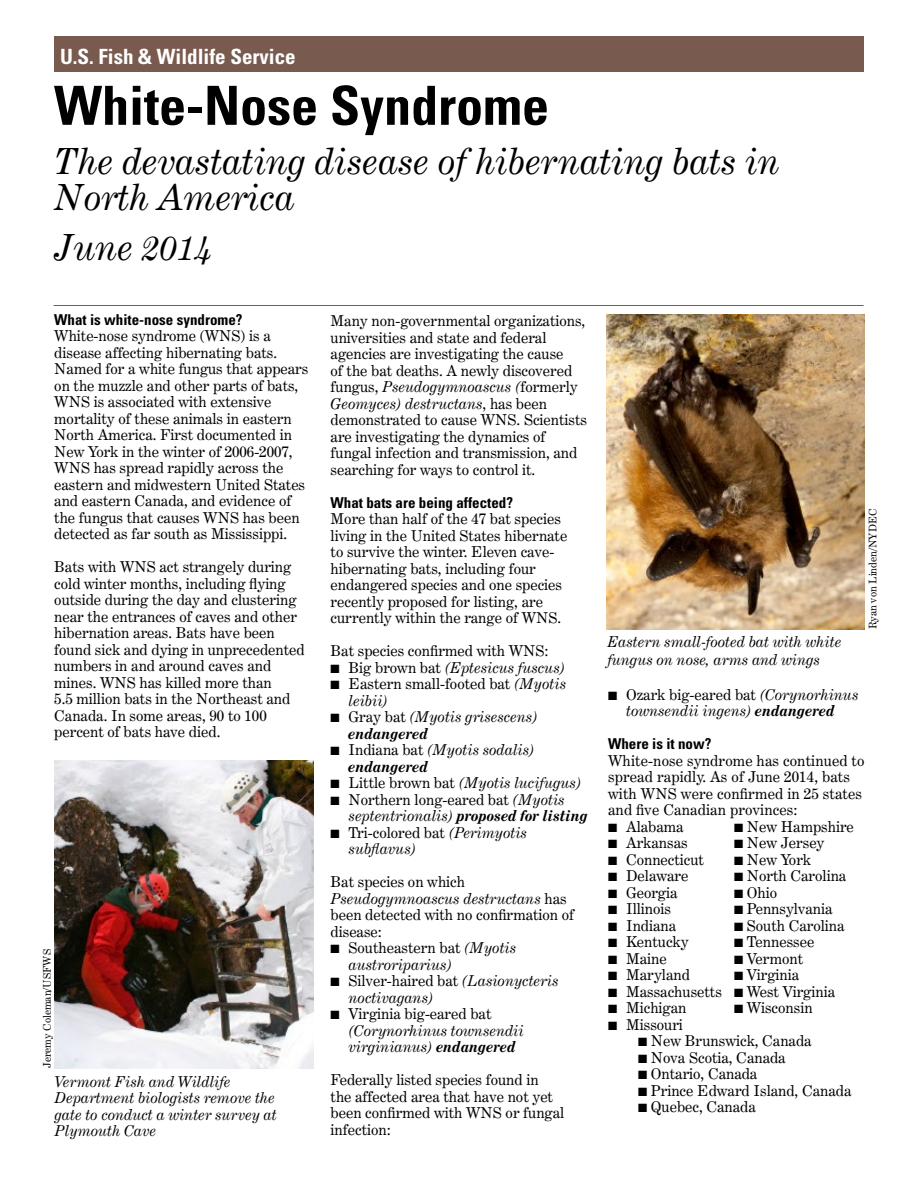
<style>
.page{position:relative;width:918px;height:1188px;background:#fff}
.page>*{position:absolute;margin:0;border:0;box-sizing:border-box;transform-origin:0 0}
.t1{font:700 condensed 54px "Univers";color:#000}
.t2{font:italic 36px/36px "Century Expanded BT";color:#000}
.t3{font:700 condensed 21px "Univers";color:#fff}
.t4{font:15px/16.5px "Century Expanded BT";color:#000}
.t5{font:italic 15px/16.5px "Century Expanded BT";color:#000}
.t6{font:700 condensed 15px "Univers";color:#000}
.t7{font:10.5px "Century Expanded BT";color:#000}
.s1{font-style:italic}
.s2{font-style:normal}
.s3{font-weight:700}
</style>
<div class="page">
<div style="left:54px;top:36px;width:810px;height:36px;background:#795a4e"></div>
<hr style="left:54px;top:305px;width:810px;height:1px;background:#795a4e">
<img style="left:55px;top:760px;width:258px;height:308px">
<img style="left:607px;top:314px;width:258px;height:315px">
<h3 class="t3" style="left:60px;top:44px;width:237px">U.S. Fish &amp; Wildlife Service</h3>
<h1 class="t1" style="left:54px;top:72px;width:496px">White-Nose Syndrome</h1>
<h2 class="t2" style="left:54px;top:143px;width:727px">The devastating disease of hibernating bats in<br>North America</h2>
<h2 class="t2" style="left:54px;top:229px;width:160px">June 2014</h2>
<p class="t6" style="left:54px;top:310px;width:190px">What is white-nose syndrome?</p>
<p class="t4" style="left:54px;top:327px;width:256px">White-nose syndrome (WNS) is a disease affecting hibernating bats.<br>Named for a white fungus that appears on the muzzle and other parts of bats, WNS is associated with extensive mortality of these animals in eastern North America. First documented in New York in the winter of 2006-2007, WNS has spread rapidly across the eastern and midwestern United States and eastern Canada, and evidence of the fungus that causes WNS has been detected as far south as Mississippi.</p>
<p class="t4" style="left:54px;top:558px;width:252px">Bats with WNS act strangely during cold winter months, including flying outside during the day and clustering near the entrances of caves and other hibernation areas. Bats have been found sick and dying in unprecedented numbers in and around caves and mines. WNS has killed more than<br>5.5 million bats in the Northeast and Canada. In some areas, 90 to 100 percent of bats have died.</p>
<p class="t7" style="left:41px;top:1068px;width:120px;rotate:-90deg">Jeremy Coleman/USFWS</p>
<p class="t5" style="left:55px;top:1073px;width:224px">Vermont Fish and Wildlife<br>Department biologists remove the gate to conduct a winter survey at<br>Plymouth Cave</p>
<p class="t4" style="left:331px;top:312px;width:258px">Many non-governmental organizations, universities and state and federal agencies are investigating the cause<br>of the bat deaths. A newly discovered fungus, <span class="s1">Pseudogymnoascus (</span>formerly <span class="s1">Geomyces) destructans</span>, has been demonstrated to cause WNS. Scientists are investigating the dynamics of fungal infection and transmission, and searching for ways to control it.</p>
<p class="t6" style="left:331px;top:493px;width:184px">What bats are being affected?</p>
<p class="t4" style="left:331px;top:510px;width:238px">More than half of the 47 bat species living in the United States hibernate to survive the winter. Eleven cave&shy;hibernating bats, including four endangered species and one species recently proposed for listing, are currently within the range of WNS.</p>
<p class="t4" style="left:331px;top:642px;width:220px">Bat species confirmed with WNS:</p>
<p class="t5" style="left:331px;top:659px;width:236px">■ <span class="s2">Big brown bat</span> (Eptesicus fuscus)</p>
<p class="t4" style="left:349px;top:675px;width:219px;text-indent:-18px">■ Eastern small-footed bat <span class="s1">(Myotis leibii)</span></p>
<p class="t5" style="left:349px;top:708px;width:191px;text-indent:-18px">■ <span class="s2">Gray bat</span> (Myotis grisescens) <span class="s3">endangered</span></p>
<p class="t5" style="left:349px;top:741px;width:188px;text-indent:-18px">■ <span class="s2">Indiana bat</span> (Myotis sodalis) <span class="s3">endangered</span></p>
<p class="t5" style="left:331px;top:774px;width:252px">■ <span class="s2">Little brown bat</span> (Myotis lucifugus)</p>
<p class="t5" style="left:349px;top:791px;width:241px;text-indent:-18px">■ <span class="s2">Northern long-eared bat</span> (Myotis septentrionalis) <span class="s3">proposed for listing</span></p>
<p class="t5" style="left:349px;top:824px;width:180px;text-indent:-18px">■ <span class="s2">Tri-colored bat</span> (Perimyotis subflavus)</p>
<p class="t4" style="left:331px;top:873px;width:245px">Bat species on which<br><span class="s1">Pseudogymnoascus destructans</span> has been detected with no confirmation of disease:</p>
<p class="t5" style="left:349px;top:939px;width:169px;text-indent:-18px">■ <span class="s2">Southeastern bat</span> (Myotis austroriparius)</p>
<p class="t5" style="left:349px;top:972px;width:211px;text-indent:-18px">■ <span class="s2">Silver-haired bat</span> (Lasionycteris noctivagans)</p>
<p class="t5" style="left:349px;top:1005px;width:177px;text-indent:-18px">■ <span class="s2">Virginia big-eared bat </span>(Corynorhinus townsendii virginianus) <span class="s3">endangered</span></p>
<p class="t4" style="left:331px;top:1071px;width:235px">Federally listed species found in<br>the affected area that have not yet been confirmed with WNS or fungal infection:</p>
<p class="t5" style="left:607px;top:633px;width:235px;line-height:18px">Eastern small-footed bat with white fungus on nose, arms and wings</p>
<p class="t7" style="left:866px;top:629px;width:122px;rotate:-90deg">Ryan von Linden/NYDEC</p>
<p class="t5" style="left:608px;top:686px;width:252px;text-align:center">■ <span class="s2">Ozark big-eared bat</span> (Corynorhinus townsendii ingens) <span class="s3">endangered</span></p>
<p class="t6" style="left:608px;top:735px;width:105px">Where is it now?</p>
<p class="t4" style="left:608px;top:752px;width:258px">White-nose syndrome has continued to spread rapidly. As of June 2014, bats with WNS were confirmed in 25 states and five Canadian provinces:</p>
<p class="t4" style="left:608px;top:818px;width:77px">■ Alabama</p>
<p class="t4" style="left:734px;top:818px;width:121px">■ New Hampshire</p>
<p class="t4" style="left:608px;top:834px;width:81px">■ Arkansas</p>
<p class="t4" style="left:734px;top:834px;width:92px">■ New Jersey</p>
<p class="t4" style="left:608px;top:851px;width:97px">■ Connecticut</p>
<p class="t4" style="left:734px;top:851px;width:79px">■ New York</p>
<p class="t4" style="left:608px;top:867px;width:82px">■ Delaware</p>
<p class="t4" style="left:734px;top:867px;width:114px">■ North Carolina</p>
<p class="t4" style="left:608px;top:884px;width:71px">■ Georgia</p>
<p class="t4" style="left:734px;top:884px;width:45px">■ Ohio</p>
<p class="t4" style="left:608px;top:900px;width:64px">■ Illinois</p>
<p class="t4" style="left:734px;top:900px;width:100px">■ Pennsylvania</p>
<p class="t4" style="left:608px;top:917px;width:70px">■ Indiana</p>
<p class="t4" style="left:734px;top:917px;width:112px">■ South Carolina</p>
<p class="t4" style="left:608px;top:933px;width:82px">■ Kentucky</p>
<p class="t4" style="left:734px;top:933px;width:82px">■ Tennessee</p>
<p class="t4" style="left:608px;top:950px;width:60px">■ Maine</p>
<p class="t4" style="left:734px;top:950px;width:71px">■ Vermont</p>
<p class="t4" style="left:608px;top:966px;width:83px">■ Maryland</p>
<p class="t4" style="left:734px;top:966px;width:67px">■ Virginia</p>
<p class="t4" style="left:608px;top:983px;width:229px">■ Massachusetts ■ West Virginia</p>
<p class="t4" style="left:608px;top:999px;width:80px">■ Michigan</p>
<p class="t4" style="left:734px;top:999px;width:80px">■ Wisconsin</p>
<p class="t4" style="left:608px;top:1016px;width:76px">■ Missouri</p>
<p class="t4" style="left:638px;top:1032px;width:175px">■ New Brunswick, Canada</p>
<p class="t4" style="left:638px;top:1049px;width:149px">■ Nova Scotia, Canada</p>
<p class="t4" style="left:638px;top:1065px;width:121px">■ Ontario, Canada</p>
<p class="t4" style="left:638px;top:1082px;width:215px">■ Prince Edward Island, Canada</p>
<p class="t4" style="left:638px;top:1098px;width:119px">■ Quebec, Canada</p>
</div>
